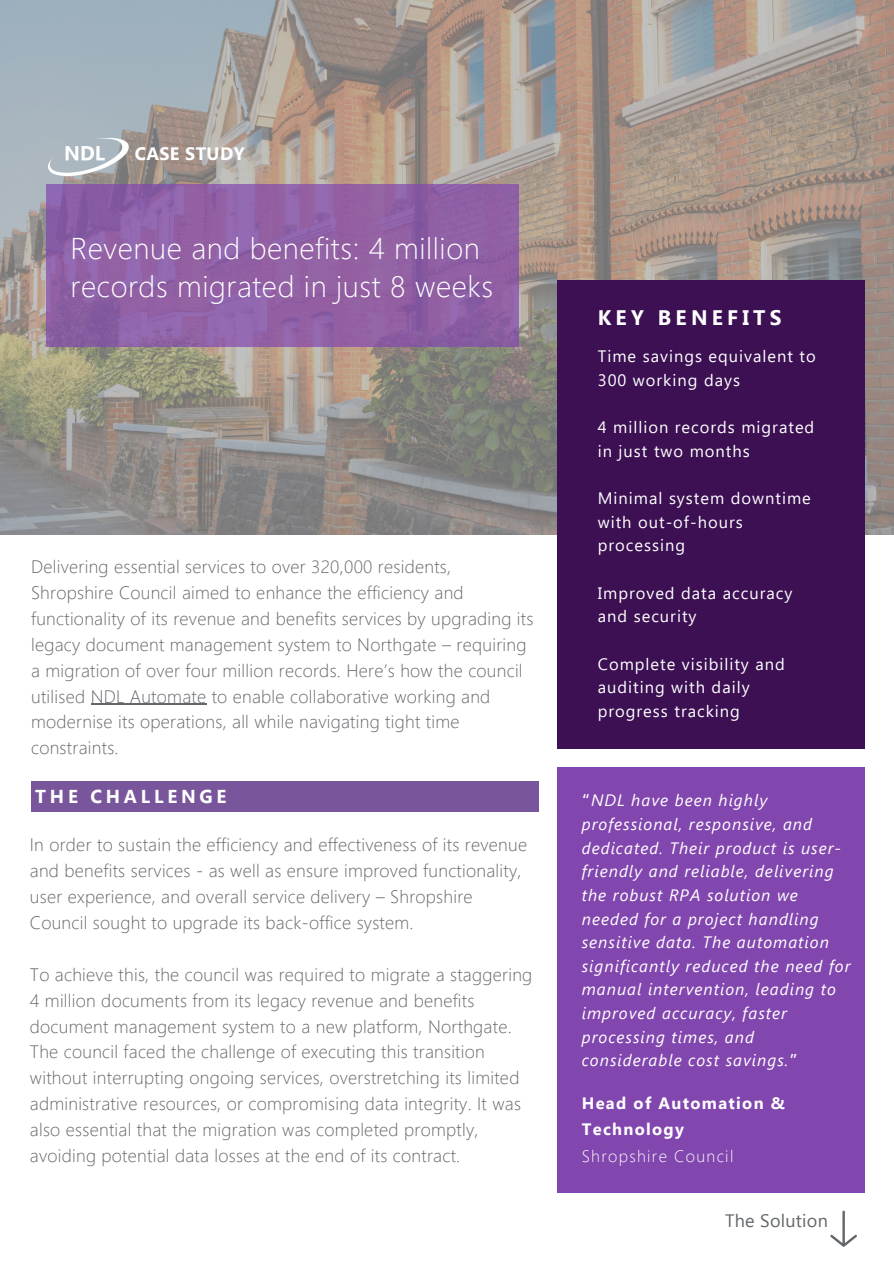
<style>
.page{position:relative;width:894px;height:1264px;background:#fff}
.page>*{position:absolute;margin:0;border:0;box-sizing:border-box;transform-origin:0 0}
.t1{font:300 30px/38.2px "Segoe UI";letter-spacing:.02em;color:#fff}
.t2{font:700 21px "Segoe UI";letter-spacing:.2em;color:#fff}
.t3{font:700 18.6px "Segoe UI";letter-spacing:.2em;color:#fff}
.t4{font:300 18px/25.8px "Segoe UI";letter-spacing:.015em;color:#63666a}
.t5{font:18px "Segoe UI";letter-spacing:.015em;color:#63666a}
.t6{font:700 18px "Segoe UI";letter-spacing:.02em;color:#fff}
.t7{font:italic 16.5px/23.7px "Segoe UI";letter-spacing:.06em;color:#fff}
.t8{font:16.5px/23.7px "Segoe UI";letter-spacing:.06em;color:#fff}
.t9{font:700 16.5px/25.8px "Segoe UI";letter-spacing:.08em;color:#fff}
.t10{font:300 16.5px "Segoe UI";letter-spacing:.08em;color:#fff}
.s1{font-family:"Noto Sans Gurmukhi";font-style:normal}
</style>
<div class="page">
<svg style="left:0;top:0;width:893px;height:534px;background:#9f9690"></svg>
<div style="left:556px;top:767px;width:308px;height:425px;background:#8246af"></div>
<div style="left:556px;top:281px;width:308px;height:468px;background:#3c1053"></div>
<svg style="left:46px;top:184px;width:472px;height:163px;background:#8f60a5"></svg>
<img style="left:46px;top:125px;width:89px;height:60px">
<div style="left:31px;top:781px;width:507px;height:30px;background:#79569b"></div>
<svg style="left:830px;top:1210px;width:26px;height:36px"></svg>
<hr style="left:91px;top:703px;width:115px;height:1px;background:#63666a">
<p class="t6" style="left:135px;top:141px;width:111px">CASE STUDY</p>
<p class="t1" style="left:70px;top:227px;width:424px">Revenue and benefits: 4 million records migrated in just 8 weeks</p>
<p class="t4" style="left:31px;top:552px;width:503px">Delivering essential services to over 320,000 residents, Shropshire Council aimed to enhance the efficiency and functionality of its revenue and benefits services by upgrading its legacy document management system to Northgate – requiring a migration of over four million records. Here’s how the council utilised NDL Automate to enable collaborative working and modernise its operations, all while navigating tight time constraints.</p>
<h3 class="t3" style="left:35px;top:782px;width:192px">THE CHALLENGE</h3>
<h4 class="t4" style="left:30px;top:831px;width:498px">In order to sustain the efficiency and effectiveness of its revenue and benefits services - as well as ensure improved functionality, user experience, and overall service delivery – Shropshire Council sought to upgrade its back-office system.</h4>
<p class="t4" style="left:30px;top:960px;width:504px">To achieve this, the council was required to migrate a staggering 4 million documents from its legacy revenue and benefits document management system to a new platform, Northgate.<br>The council faced the challenge of executing this transition without interrupting ongoing services, overstretching its limited administrative resources, or compromising data integrity. It was also essential that the migration was completed promptly, avoiding potential data losses at the end of its contract.</p>
<h4 class="t2" style="left:597px;top:302px;width:185px">KEY BENEFITS</h4>
<p class="t8" style="left:597px;top:344px;width:219px">Time savings equivalent to<br>300 working days</p>
<p class="t8" style="left:597px;top:414px;width:218px">4 million records migrated in just two months</p>
<p class="t8" style="left:597px;top:485px;width:214px">Minimal system downtime with out-of-hours processing</p>
<h4 class="t8" style="left:597px;top:580px;width:196px">Improved data accuracy and security</h4>
<h3 class="t8" style="left:597px;top:651px;width:188px">Complete visibility and auditing with daily progress tracking</h3>
<h2 class="t7" style="left:581px;top:787px;width:270px"><span class="s1">“</span>NDL have been highly professional, responsive, and dedicated. Their product is user&shy;friendly and reliable, delivering the robust RPA solution we needed for a project handling sensitive data. The automation significantly reduced the need for manual intervention, leading to improved accuracy, faster processing times, and considerable cost savings.<span class="s1">”</span></h2>
<p class="t9" style="left:581px;top:1089px;width:204px">Head of Automation &amp;<br>Technology</p>
<p class="t10" style="left:581px;top:1144px;width:153px">Shropshire Council</p>
<h1 class="t5" style="left:724px;top:1207px;width:104px">The Solution</h1>
</div>
